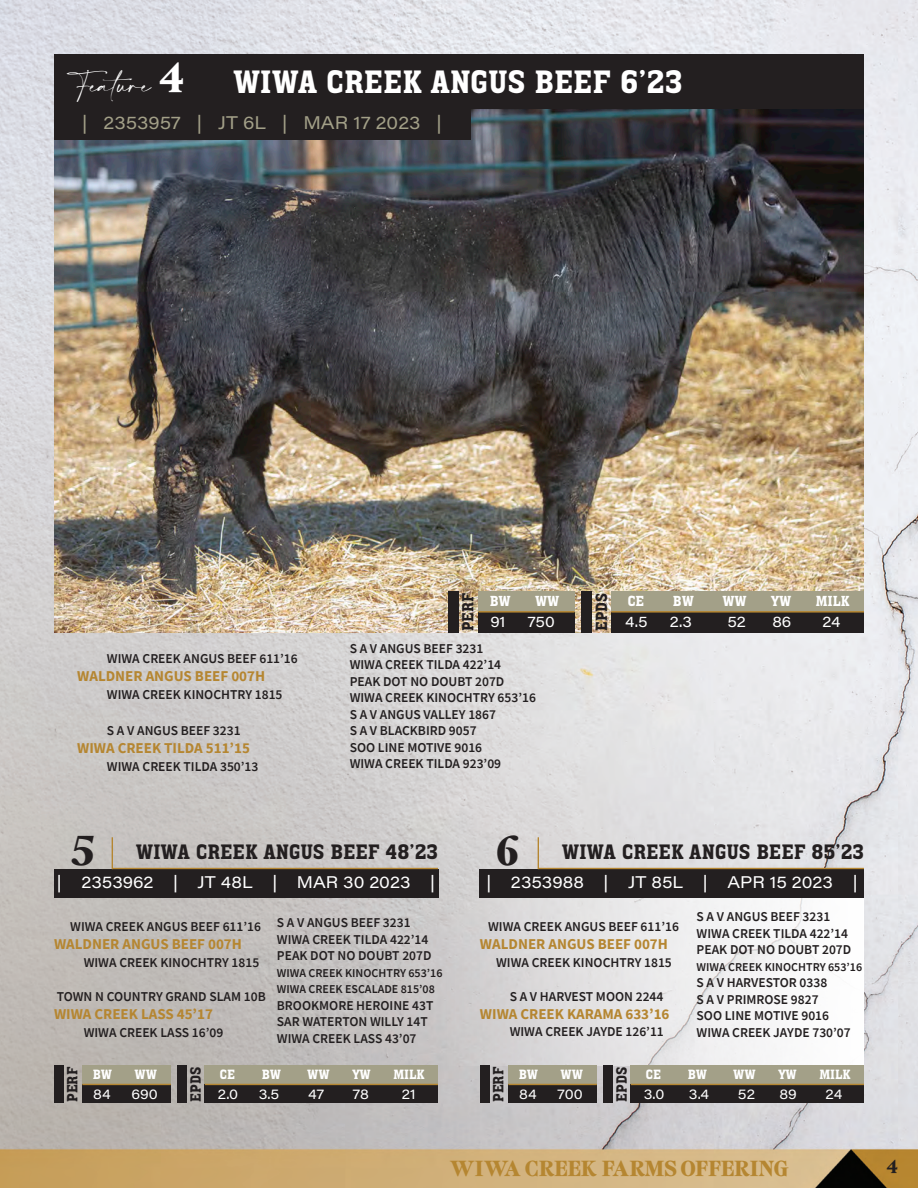
<style>
.page{position:relative;width:918px;height:1188px;background:#fff}
.page>*{position:absolute;margin:0;border:0;box-sizing:border-box;transform-origin:0 0}
.t1{font:40.2px "Rolend";color:#231f20}
.t2{font:40.2px "Rolend";color:#fff}
.t3{font:30px "Wigners Friend";color:#fff}
.t4{font:21px "Rolend";color:#b58631}
.t5{font:19.35px "Wigners Friend";color:#231f20}
.t6{font:18px "Acumin Pro Wide";letter-spacing:.005em;color:#a3a088}
.t7{font:18px "Amalfi Coast";color:#fff}
.t8{font:18px "Rolend";color:#231f20}
.t9{font:16.65px "Acumin Pro Wide";color:#fff}
.t10{font:700 15px "Source Sans Pro";color:#b58631}
.t11{font:15px "Acumin Pro Wide";color:#fff}
.t12{font:15px "Wigners Friend";color:#231f20}
.t13{font:13.8px "Acumin Pro Wide";color:#fff}
.t14{font:13.8px "Wigners Friend";color:#231f20}
.t15{font:600 13.5px "Source Sans Pro";color:#231f20}
.t16{font:13.5px "Wigners Friend";color:#fff}
.t17{font:12.45px "Wigners Friend";color:#fff}
.t18{font:600 12px "Source Sans Pro";color:#231f20}
</style>
<div class="page">
<img style="left:0;top:0;width:918px;height:1188px">
<div style="left:442px;top:897px;width:422px;height:169px;background:linear-gradient(to right,#cecccd,#fff)"></div>
<img style="left:54px;top:109px;width:810px;height:523px">
<div style="left:611px;top:591px;width:253px;height:21px;background:#a3a088"></div>
<div style="left:611px;top:612px;width:253px;height:20px;background:#231f20"></div>
<div style="left:581px;top:591px;width:11px;height:41px;background:#231f20"></div>
<div style="left:479px;top:591px;width:96px;height:21px;background:#a3a088"></div>
<div style="left:479px;top:612px;width:96px;height:20px;background:#231f20"></div>
<div style="left:448px;top:591px;width:11px;height:41px;background:#231f20"></div>
<hr style="left:611px;top:611px;width:253px;height:2px;background:#b58631">
<hr style="left:479px;top:611px;width:96px;height:2px;background:#b58631">
<div style="left:54px;top:55px;width:810px;height:54px;background:#231f20"></div>
<div style="left:54px;top:109px;width:416px;height:31px;background:#231f20"></div>
<div style="left:54px;top:869px;width:384px;height:28px;background:#231f20"></div>
<div style="left:205px;top:1066px;width:233px;height:18px;background:#a3a088"></div>
<div style="left:205px;top:1084px;width:233px;height:19px;background:#231f20"></div>
<div style="left:177px;top:1066px;width:10px;height:37px;background:#231f20"></div>
<div style="left:82px;top:1066px;width:89px;height:18px;background:#a3a088"></div>
<div style="left:82px;top:1084px;width:89px;height:19px;background:#231f20"></div>
<div style="left:54px;top:1066px;width:10px;height:37px;background:#231f20"></div>
<hr style="left:205px;top:1084px;width:233px;height:1px;background:#b58631">
<hr style="left:82px;top:1084px;width:89px;height:1px;background:#b58631">
<hr style="left:112px;top:868px;width:326px;height:1px;background:#b58631">
<hr style="left:112px;top:837px;width:1px;height:32px;background:#b58631">
<div style="left:480px;top:869px;width:384px;height:28px;background:#231f20"></div>
<div style="left:631px;top:1066px;width:233px;height:18px;background:#a3a088"></div>
<div style="left:631px;top:1084px;width:233px;height:19px;background:#231f20"></div>
<div style="left:603px;top:1066px;width:10px;height:37px;background:#231f20"></div>
<div style="left:508px;top:1066px;width:89px;height:18px;background:#a3a088"></div>
<div style="left:508px;top:1084px;width:89px;height:19px;background:#231f20"></div>
<div style="left:480px;top:1066px;width:10px;height:37px;background:#231f20"></div>
<hr style="left:631px;top:1084px;width:233px;height:1px;background:#b58631">
<hr style="left:508px;top:1084px;width:89px;height:1px;background:#b58631">
<hr style="left:538px;top:868px;width:326px;height:1px;background:#b58631">
<hr style="left:538px;top:837px;width:1px;height:32px;background:#b58631">
<p class="t7" style="left:67px;top:76px;width:85px">Feature</p>
<p class="t2" style="left:160px;top:54px;width:26px">4</p>
<p class="t3" style="left:233px;top:61px;width:451px">WIWA CREEK ANGUS BEEF 6’23</p>
<p class="t6" style="left:82px;top:110px;width:361px">| 2353957 | JT 6L | MAR 17 2023 |</p>
<p class="t15" style="left:107px;top:650px;width:192px">WIWA CREEK ANGUS BEEF 611’16</p>
<p class="t10" style="left:77px;top:666px;width:190px">WALDNER ANGUS BEEF 007H</p>
<p class="t15" style="left:107px;top:686px;width:177px">WIWA CREEK KINOCHTRY 1815</p>
<p class="t15" style="left:107px;top:722px;width:135px">S A V ANGUS BEEF 3231</p>
<p class="t10" style="left:77px;top:738px;width:174px">WIWA CREEK TILDA 511’15</p>
<p class="t15" style="left:107px;top:758px;width:153px">WIWA CREEK TILDA 350’13</p>
<p class="t12" style="left:457px;top:631px;width:39px;rotate:-90deg">PERF</p>
<p class="t12" style="left:591px;top:631px;width:39px;rotate:-90deg">EPDS</p>
<p class="t16" style="left:490px;top:592px;width:22px">BW</p>
<p class="t16" style="left:535px;top:592px;width:26px">WW</p>
<p class="t16" style="left:628px;top:592px;width:18px">CE</p>
<p class="t16" style="left:673px;top:592px;width:22px">BW</p>
<p class="t16" style="left:722px;top:592px;width:26px">WW</p>
<p class="t16" style="left:771px;top:592px;width:22px">YW</p>
<p class="t16" style="left:816px;top:592px;width:35px">MILK</p>
<p class="t11" style="left:490px;top:611px;width:17px">91</p>
<p class="t11" style="left:528px;top:611px;width:29px">750</p>
<p class="t11" style="left:625px;top:611px;width:24px">4.5</p>
<p class="t11" style="left:670px;top:611px;width:24px">2.3</p>
<p class="t11" style="left:727px;top:611px;width:20px">52</p>
<p class="t11" style="left:772px;top:611px;width:20px">86</p>
<p class="t11" style="left:822px;top:611px;width:20px">24</p>
<p class="t15" style="left:350px;top:640px;width:135px">S A V ANGUS BEEF 3231</p>
<p class="t15" style="left:350px;top:656px;width:153px">WIWA CREEK TILDA 422’14</p>
<p class="t15" style="left:350px;top:673px;width:156px">PEAK DOT NO DOUBT 207D</p>
<p class="t15" style="left:350px;top:689px;width:188px">WIWA CREEK KINOCHTRY 653’16</p>
<p class="t15" style="left:350px;top:706px;width:148px">S A V ANGUS VALLEY 1867</p>
<p class="t15" style="left:350px;top:722px;width:128px">S A V BLACKBIRD 9057</p>
<p class="t15" style="left:350px;top:739px;width:134px">SOO LINE MOTIVE 9016</p>
<p class="t15" style="left:350px;top:755px;width:153px">WIWA CREEK TILDA 923’09</p>
<p class="t1" style="left:71px;top:826px;width:24px">5</p>
<p class="t5" style="left:136px;top:839px;width:304px">WIWA CREEK ANGUS BEEF 48’23</p>
<p class="t9" style="left:57px;top:870px;width:380px">| 2353962 | JT 48L | MAR 30 2023 |</p>
<p class="t15" style="left:70px;top:918px;width:192px">WIWA CREEK ANGUS BEEF 611’16</p>
<p class="t10" style="left:54px;top:934px;width:190px">WALDNER ANGUS BEEF 007H</p>
<p class="t15" style="left:84px;top:954px;width:177px">WIWA CREEK KINOCHTRY 1815</p>
<p class="t15" style="left:57px;top:988px;width:211px">TOWN N COUNTRY GRAND SLAM 10B</p>
<p class="t10" style="left:54px;top:1004px;width:160px">WIWA CREEK LASS 45’17</p>
<p class="t15" style="left:84px;top:1024px;width:141px">WIWA CREEK LASS 16’09</p>
<p class="t15" style="left:277px;top:914px;width:135px">S A V ANGUS BEEF 3231</p>
<p class="t15" style="left:277px;top:930px;width:153px">WIWA CREEK TILDA 422’14</p>
<p class="t15" style="left:277px;top:947px;width:156px">PEAK DOT NO DOUBT 207D</p>
<p class="t18" style="left:277px;top:965px;width:167px">WIWA CREEK KINOCHTRY 653’16</p>
<p class="t18" style="left:277px;top:981px;width:159px">WIWA CREEK ESCALADE 815’08</p>
<p class="t15" style="left:277px;top:996px;width:158px">BROOKMORE HEROINE 43T</p>
<p class="t15" style="left:277px;top:1013px;width:152px">SAR WATERTON WILLY 14T</p>
<p class="t15" style="left:277px;top:1029px;width:141px">WIWA CREEK LASS 43’07</p>
<p class="t14" style="left:63px;top:1102px;width:36px;rotate:-90deg">PERF</p>
<p class="t14" style="left:186px;top:1102px;width:36px;rotate:-90deg">EPDS</p>
<p class="t17" style="left:93px;top:1066px;width:21px">BW</p>
<p class="t17" style="left:135px;top:1066px;width:24px">WW</p>
<p class="t17" style="left:220px;top:1066px;width:17px">CE</p>
<p class="t17" style="left:262px;top:1066px;width:21px">BW</p>
<p class="t17" style="left:307px;top:1066px;width:24px">WW</p>
<p class="t17" style="left:352px;top:1066px;width:20px">YW</p>
<p class="t17" style="left:393px;top:1066px;width:33px">MILK</p>
<p class="t13" style="left:93px;top:1084px;width:19px">84</p>
<p class="t13" style="left:131px;top:1084px;width:28px">690</p>
<p class="t13" style="left:218px;top:1084px;width:22px">2.0</p>
<p class="t13" style="left:259px;top:1084px;width:22px">3.5</p>
<p class="t13" style="left:308px;top:1084px;width:18px">47</p>
<p class="t13" style="left:353px;top:1084px;width:18px">78</p>
<p class="t13" style="left:402px;top:1084px;width:15px">21</p>
<p class="t1" style="left:497px;top:826px;width:23px">6</p>
<p class="t5" style="left:562px;top:839px;width:304px">WIWA CREEK ANGUS BEEF 85’23</p>
<p class="t9" style="left:486px;top:870px;width:373px">| 2353988 | JT 85L | APR 15 2023 |</p>
<p class="t15" style="left:488px;top:918px;width:192px">WIWA CREEK ANGUS BEEF 611’16</p>
<p class="t10" style="left:480px;top:934px;width:190px">WALDNER ANGUS BEEF 007H</p>
<p class="t15" style="left:496px;top:954px;width:177px">WIWA CREEK KINOCHTRY 1815</p>
<p class="t15" style="left:510px;top:988px;width:155px">S A V HARVEST MOON 2244</p>
<p class="t10" style="left:480px;top:1004px;width:191px">WIWA CREEK KARAMA 633’16</p>
<p class="t15" style="left:510px;top:1023px;width:156px">WIWA CREEK JAYDE 126’11</p>
<p class="t15" style="left:697px;top:908px;width:135px">S A V ANGUS BEEF 3231</p>
<p class="t15" style="left:697px;top:924px;width:153px">WIWA CREEK TILDA 422’14</p>
<p class="t15" style="left:697px;top:941px;width:156px">PEAK DOT NO DOUBT 207D</p>
<p class="t18" style="left:697px;top:959px;width:167px">WIWA CREEK KINOCHTRY 653’16</p>
<p class="t15" style="left:697px;top:974px;width:132px">S A V HARVESTOR 0338</p>
<p class="t15" style="left:697px;top:990px;width:124px">S A V PRIMROSE 9827</p>
<p class="t15" style="left:697px;top:1007px;width:134px">SOO LINE MOTIVE 9016</p>
<p class="t15" style="left:697px;top:1023px;width:156px">WIWA CREEK JAYDE 730’07</p>
<p class="t14" style="left:489px;top:1102px;width:36px;rotate:-90deg">PERF</p>
<p class="t14" style="left:612px;top:1102px;width:36px;rotate:-90deg">EPDS</p>
<p class="t17" style="left:519px;top:1066px;width:21px">BW</p>
<p class="t17" style="left:561px;top:1066px;width:24px">WW</p>
<p class="t17" style="left:646px;top:1066px;width:17px">CE</p>
<p class="t17" style="left:688px;top:1066px;width:21px">BW</p>
<p class="t17" style="left:733px;top:1066px;width:24px">WW</p>
<p class="t17" style="left:778px;top:1066px;width:20px">YW</p>
<p class="t17" style="left:819px;top:1066px;width:33px">MILK</p>
<p class="t13" style="left:519px;top:1084px;width:19px">84</p>
<p class="t13" style="left:557px;top:1084px;width:27px">700</p>
<p class="t13" style="left:644px;top:1084px;width:22px">3.0</p>
<p class="t13" style="left:689px;top:1084px;width:22px">3.4</p>
<p class="t13" style="left:738px;top:1084px;width:18px">52</p>
<p class="t13" style="left:779px;top:1084px;width:19px">89</p>
<p class="t13" style="left:826px;top:1084px;width:18px">24</p>
<p class="t4" style="left:450px;top:1155px;width:339px">WIWA CREEK FARMS OFFERING</p>
<p class="t8" style="left:887px;top:1155px;width:12px">4</p>
</div>
